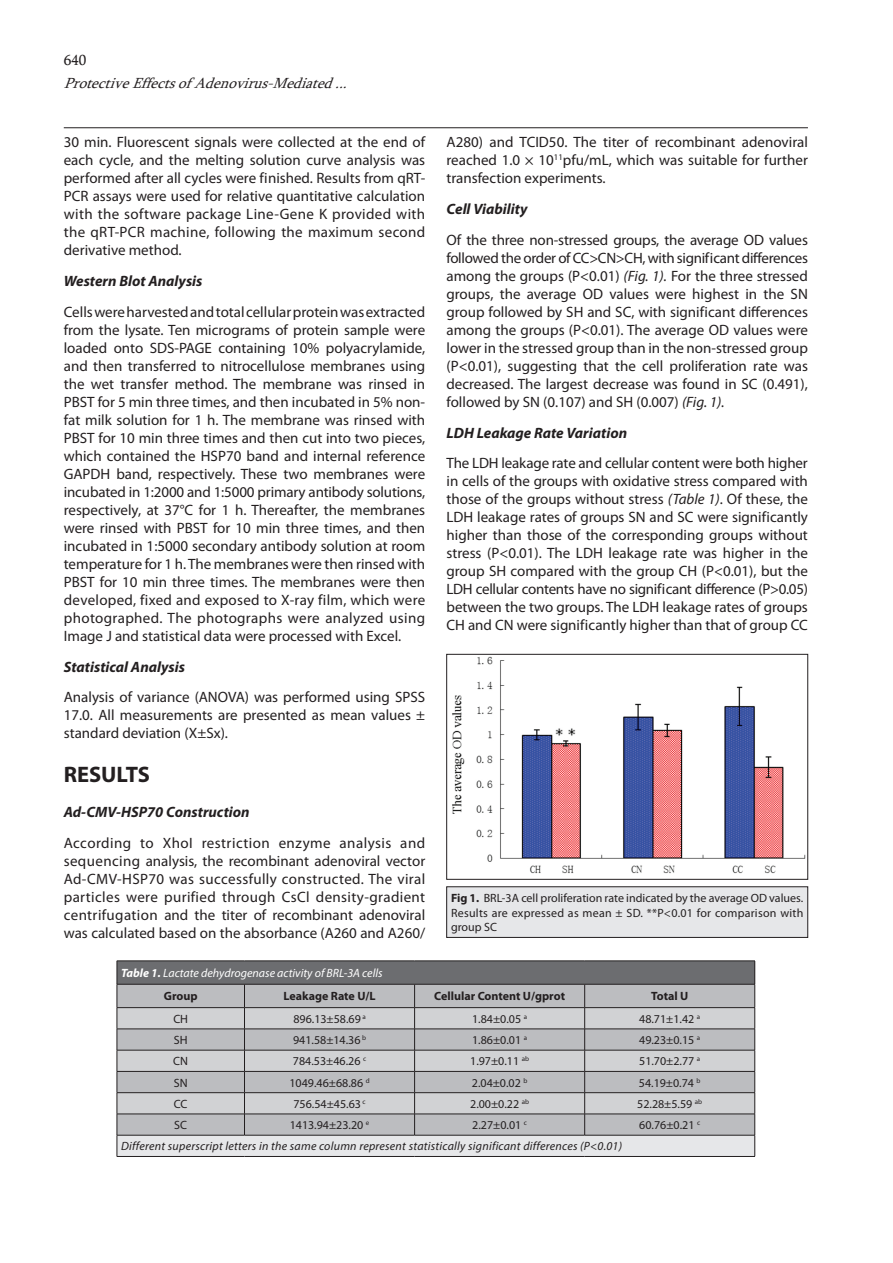
<style>
.page{position:relative;width:893px;height:1263px;background:#fff}
.page>*{position:absolute;margin:0;border:0;box-sizing:border-box;transform-origin:0 0}
.t1{font:700 22.5px "Myriad Pro";color:#231f20}
.t2{font:15px/18px "Myriad Pro";color:#231f20;text-align:justify}
.t3{font:italic 700 15px "Myriad Pro";color:#231f20}
.t4{font:italic 15px "Sylfaen";color:#231f20}
.t5{font:15px "Sylfaen";color:#231f20}
.t6{font:12px/14.4px "Myriad Pro";color:#231f20;text-align:justify}
.t7{font:italic 12px "Myriad Pro";letter-spacing:.02em;color:#231f20}
.t8{font:italic 12px/23.4px "Myriad Pro";color:#fff}
.t9{font:700 12px "Myriad Pro";color:#231f20}
.s1{font-style:italic}
.s2{font-weight:700}
.s3{font-weight:700;font-style:normal;color:#231f20}
</style>
<div class="page">
<hr style="left:64px;top:127px;width:744px;height:1px;background:#231f20">
<img style="left:452px;top:656px;width:354px;height:218px">
<div style="left:446px;top:654px;width:362px;height:225px;border:1px solid #231f20"></div>
<div style="left:447px;top:887px;width:361px;height:50px;background:#e6e7e9"></div>
<div style="left:446px;top:886px;width:362px;height:51px;border:1px solid #231f20"></div>
<hr style="left:117px;top:960px;width:127px;height:1px;background:#231f20">
<hr style="left:244px;top:960px;width:171px;height:1px;background:#231f20">
<hr style="left:415px;top:960px;width:170px;height:1px;background:#231f20">
<hr style="left:585px;top:960px;width:170px;height:1px;background:#231f20">
<svg style="left:117px;top:961px;width:638px;height:195px;background:#b6b7b9"></svg>
<hr style="left:117px;top:1156px;width:127px;height:1px;background:#231f20">
<hr style="left:244px;top:1156px;width:171px;height:1px;background:#231f20">
<hr style="left:415px;top:1156px;width:170px;height:1px;background:#231f20">
<hr style="left:585px;top:1156px;width:170px;height:1px;background:#231f20">
<p class="t5" style="left:64px;top:50px;width:24px">640</p>
<p class="t4" style="left:64px;top:73px;width:291px">ProtectiveEffectsofAdenovirus-Mediated...</p>
<p class="t2" style="left:64px;top:133px;width:363px">30 min. Fluorescent signals were collected at the end of each cycle, and the melting solution curve analysis was performed after all cycles were finished. Results from qRT-PCR assays were used for relative quantitative calculation with the software package Line-Gene K provided with the qRT-PCR machine, following the maximum second derivative method.</p>
<p class="t3" style="left:64px;top:271px;width:140px">Western Blot Analysis</p>
<p class="t2" style="left:64px;top:303px;width:363px">Cells were harvested and total cellular protein was extracted from the lysate. Ten micrograms of protein sample were loaded onto SDS-PAGE containing 10% polyacrylamide, and then transferred to nitrocellulose membranes using the wet transfer method. The membrane was rinsed in PBST for 5 min three times, and then incubated in 5% non&shy;fat milk solution for 1 h. The membrane was rinsed with PBST for 10 min three times and then cut into two pieces, which contained the HSP70 band and internal reference GAPDH band, respectively. These two membranes were incubated in 1:2000 and 1:5000 primary antibody solutions, respectively, at 37°C for 1 h. Thereafter, the membranes were rinsed with PBST for 10 min three times, and then incubated in 1:5000 secondary antibody solution at room temperature for 1 h. The membranes were then rinsed with PBST for 10 min three times. The membranes were then developed, fixed and exposed to X-ray film, which were photographed. The photographs were analyzed using Image J and statistical data were processed with Excel.</p>
<p class="t3" style="left:64px;top:657px;width:123px">Statistical Analysis</p>
<p class="t2" style="left:64px;top:688px;width:363px">Analysis of variance (ANOVA) was performed using SPSS 17.0. All measurements are presented as mean values ± standard deviation (X±Sx).</p>
<h1 class="t1" style="left:64px;top:762px;width:88px">RESULTS</h1>
<p class="t3" style="left:64px;top:803px;width:187px">Ad-CMV-HSP70 Construction</p>
<p class="t2" style="left:64px;top:834px;width:363px">According to XhoI restriction enzyme analysis and sequencing analysis, the recombinant adenoviral vector Ad-CMV-HSP70 was successfully constructed. The viral particles were purified through CsCl density-gradient centrifugation and the titer of recombinant adenoviral was calculated based on the absorbance (A260 and A260/</p>
<p class="t2" style="left:446px;top:133px;width:363px">A280) and TCID50. The titer of recombinant adenoviral reached 1.0 × 10<sup>11</sup>pfu/mL, which was suitable for further transfection experiments.</p>
<p class="t3" style="left:446px;top:199px;width:83px">Cell Viability</p>
<p class="t2" style="left:446px;top:231px;width:363px">Of the three non-stressed groups, the average OD values followed the order of CC&gt;CN&gt;CH, with significant differences among the groups (P&lt;0.01) <span class="s1">(Fig. 1).</span> For the three stressed groups, the average OD values were highest in the SN group followed by SH and SC, with significant differences among the groups (P&lt;0.01). The average OD values were lower in the stressed group than in the non-stressed group (P&lt;0.01), suggesting that the cell proliferation rate was decreased. The largest decrease was found in SC (0.491), followed by SN (0.107) and SH (0.007) <span class="s1">(Fig. 1).</span></p>
<p class="t3" style="left:446px;top:423px;width:182px">LDH Leakage Rate Variation</p>
<p class="t2" style="left:446px;top:454px;width:363px">The LDH leakage rate and cellular content were both higher in cells of the groups with oxidative stress compared with those of the groups without stress <span class="s1">(Table 1)</span>. Of these, the LDH leakage rates of groups SN and SC were significantly higher than those of the corresponding groups without stress (P&lt;0.01). The LDH leakage rate was higher in the group SH compared with the group CH (P&lt;0.01), but the LDH cellular contents have no significant difference (P&gt;0.05) between the two groups. The LDH leakage rates of groups CH and CN were significantly higher than that of group CC</p>
<p class="t6" style="left:451px;top:891px;width:354px"><span class="s2">Fig 1.</span> BRL-3A cell proliferation rate indicated by the average OD values.<br>Results are expressed as mean ± SD. **P&lt;0.01 for comparison with group SC</p>
<p class="t8" style="left:164px;top:961px;width:220px;text-indent:-43px"><span class="s2">Table 1.</span> Lactate dehydrogenase activity of BRL-3A cells<br><span class="s3">Group</span></p>
<p class="t9" style="left:283px;top:990px;width:94px">Leakage Rate U/L</p>
<p class="t9" style="left:434px;top:990px;width:132px">Cellular Content U/gprot</p>
<p class="t9" style="left:651px;top:990px;width:39px">Total U</p>
<p class="t6" style="left:173px;top:1011px;width:16px">CH</p>
<p class="t6" style="left:293px;top:1011px;width:74px">896.13±58.69 <sup>a</sup></p>
<p class="t6" style="left:472px;top:1011px;width:56px">1.84±0.05 <sup>a</sup></p>
<p class="t6" style="left:639px;top:1011px;width:63px">48.71±1.42 <sup>a</sup></p>
<p class="t6" style="left:174px;top:1032px;width:15px">SH</p>
<p class="t6" style="left:293px;top:1032px;width:74px">941.58±14.36 <sup>b</sup></p>
<p class="t6" style="left:472px;top:1032px;width:56px">1.86±0.01 <sup>a</sup></p>
<p class="t6" style="left:639px;top:1032px;width:63px">49.23±0.15 <sup>a</sup></p>
<p class="t6" style="left:173px;top:1054px;width:16px">CN</p>
<p class="t6" style="left:293px;top:1054px;width:75px">784.53±46.26 <sup>c</sup></p>
<p class="t6" style="left:470px;top:1054px;width:60px">1.97±0.11 <sup>ab</sup></p>
<p class="t6" style="left:639px;top:1054px;width:63px">51.70±2.77 <sup>a</sup></p>
<p class="t6" style="left:174px;top:1075px;width:15px">SN</p>
<p class="t6" style="left:289px;top:1075px;width:82px">1049.46±68.86 <sup>d</sup></p>
<p class="t6" style="left:472px;top:1075px;width:57px">2.04±0.02 <sup>b</sup></p>
<p class="t6" style="left:639px;top:1075px;width:63px">54.19±0.74 <sup>b</sup></p>
<p class="t6" style="left:174px;top:1096px;width:15px">CC</p>
<p class="t6" style="left:293px;top:1096px;width:74px">756.54±45.63 <sup>c</sup></p>
<p class="t6" style="left:470px;top:1096px;width:60px">2.00±0.22 <sup>ab</sup></p>
<p class="t6" style="left:637px;top:1096px;width:67px">52.28±5.59 <sup>ab</sup></p>
<p class="t6" style="left:174px;top:1118px;width:14px">SC</p>
<p class="t6" style="left:290px;top:1118px;width:81px">1413.94±23.20 <sup>e</sup></p>
<p class="t6" style="left:472px;top:1118px;width:56px">2.27±0.01 <sup>c</sup></p>
<p class="t6" style="left:639px;top:1118px;width:62px">60.76±0.21 <sup>c</sup></p>
<p class="t7" style="left:121px;top:1139px;width:502px">Different superscript letters in the same column represent statistically significant differences (P&lt;0.01)</p>
</div>
